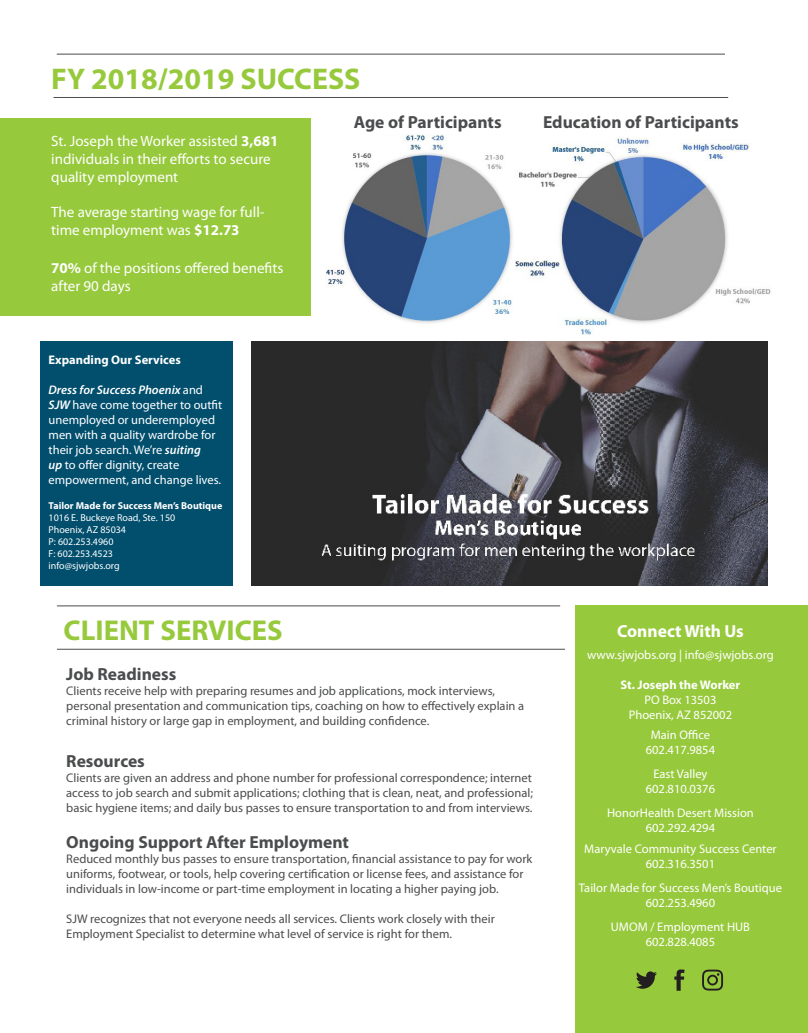
<style>
.page{position:relative;width:808px;height:1033px;background:#fff}
.page>*{position:absolute;margin:0;border:0;box-sizing:border-box;transform-origin:0 0}
.t1{font:700 30px "Myriad Pro";color:#97c93c}
.t2{font:700 28.75px "Myriad Pro";color:#97c93c}
.t3{font:700 17.5px "Myriad Pro";color:#4b4c4d}
.t4{font:700 17.5px "Myriad Pro";color:#fff}
.t5{font:15px/18px "Myriad Pro";color:#fff}
.t6{font:12.5px/15px "Myriad Pro";color:#4b4c4d}
.t7{font:12.5px/15px "Myriad Pro";color:#fff;text-align:center}
.t8{font:700 12.5px "Myriad Pro";color:#fff}
.t9{font:10px/12px "Myriad Pro";color:#fff}
.t10{font:700 10px "Myriad Pro";color:#fff}
.s1{font-weight:700}
.s2{font-weight:600;font-style:italic}
</style>
<div class="page">
<img style="left:252px;top:341px;width:515px;height:244px">
<div style="left:41px;top:341px;width:192px;height:244px;background:#014e6d"></div>
<div style="left:575px;top:605px;width:233px;height:427px;background:#97c93c"></div>
<div style="left:0;top:118px;width:311px;height:198px;background:#97c93c"></div>
<hr style="left:53px;top:97px;width:675px;height:1px;background:#4b4c4d">
<hr style="left:57px;top:649px;width:508px;height:1px;background:#4b4c4d">
<hr style="left:57px;top:54px;width:668px;height:1px;background:#4b4c4d">
<hr style="left:57px;top:605px;width:503px;height:1px;background:#4b4c4d">
<svg style="left:636px;top:971px;width:21px;height:17px"></svg>
<svg style="left:674px;top:969px;width:10px;height:21px"></svg>
<svg style="left:702px;top:969px;width:21px;height:21px"></svg>
<img style="left:326px;top:135px;width:188px;height:188px">
<img style="left:515px;top:138px;width:256px;height:197px">
<p class="t1" style="left:51px;top:59px;width:311px">FY 2018/2019 SUCCESS</p>
<p class="t3" style="left:354px;top:111px;width:149px">Age of Participants</p>
<p class="t5" style="left:51px;top:131px;width:229px">St. Joseph the Worker assisted <span class="s1">3,681 </span>individuals in their efforts to secure quality employment</p>
<p class="t5" style="left:51px;top:203px;width:215px">The average starting wage for full&shy;time employment was <span class="s1">$12.73</span></p>
<p class="t5" style="left:51px;top:259px;width:233px"><span class="s1">70%</span> of the positions offered benefits after 90 days</p>
<p class="t8" style="left:49px;top:351px;width:134px">Expanding Our Services</p>
<p class="t7" style="left:49px;top:382px;width:175px;text-align:left"><span class="s2">Dress for Success Phoenix</span> and<br><span class="s2">SJW</span> have come together to outfit unemployed or underemployed men with a quality wardrobe for their job search. We’re <span class="s2">suiting<br>up</span> to offer dignity, create empowerment, and change lives.</p>
<p class="t10" style="left:49px;top:499px;width:175px">Tailor Made for Success Men’s Boutique</p>
<p class="t9" style="left:49px;top:512px;width:128px">1016 E. Buckeye Road, Ste. 150<br>Phoenix, AZ 85034</p>
<p class="t9" style="left:49px;top:536px;width:66px">P: 602.253.4960</p>
<p class="t9" style="left:49px;top:548px;width:66px">F: 602.253.4523</p>
<p class="t9" style="left:49px;top:560px;width:73px">info@sjwjobs.org</p>
<p class="t3" style="left:543px;top:111px;width:197px">Education of Participants</p>
<p class="t2" style="left:64px;top:611px;width:220px">CLIENT SERVICES</p>
<p class="t4" style="left:617px;top:619px;width:128px">Connect With Us</p>
<p class="t7" style="left:587px;top:647px;width:188px">www.sjwjobs.org | info@sjwjobs.org</p>
<p class="t8" style="left:620px;top:677px;width:121px">St. Joseph the Worker</p>
<p class="t7" style="left:644px;top:692px;width:73px">PO Box 13503</p>
<p class="t7" style="left:628px;top:707px;width:105px">Phoenix, AZ 852002</p>
<p class="t7" style="left:650px;top:727px;width:61px">Main Office</p>
<p class="t7" style="left:645px;top:742px;width:71px">602.417.9854</p>
<p class="t7" style="left:645px;top:766px;width:71px">East Valley<br>602.810.0376</p>
<p class="t7" style="left:607px;top:805px;width:148px">HonorHealth Desert Mission<br>602.292.4294</p>
<p class="t7" style="left:584px;top:841px;width:194px">Maryvale Community Success Center</p>
<p class="t7" style="left:645px;top:856px;width:71px">602.316.3501</p>
<p class="t7" style="left:579px;top:880px;width:205px">Tailor Made for Success Men’s Boutique</p>
<p class="t7" style="left:645px;top:895px;width:71px">602.253.4960</p>
<p class="t7" style="left:611px;top:918px;width:141px">UMOM / Employment HUB</p>
<p class="t7" style="left:645px;top:933px;width:71px">602.828.4085</p>
<p class="t3" style="left:66px;top:662px;width:112px">Job Readiness</p>
<p class="t6" style="left:66px;top:682px;width:459px">Clients receive help with preparing resumes and job applications, mock interviews, personal presentation and communication tips, coaching on how to effectively explain a criminal history or large gap in employment, and building confidence.</p>
<p class="t3" style="left:66px;top:749px;width:80px">Resources</p>
<p class="t6" style="left:66px;top:769px;width:468px;text-align:justify">Clients are given an address and phone number for professional correspondence; internet access to job search and submit applications; clothing that is clean, neat, and professional; basic hygiene items; and daily bus passes to ensure transportation to and from interviews.</p>
<p class="t3" style="left:66px;top:830px;width:284px">Ongoing Support After Employment</p>
<p class="t6" style="left:66px;top:850px;width:467px">Reduced monthly bus passes to ensure transportation, financial assistance to pay for work uniforms, footwear, or tools, help covering certification or license fees, and assistance for individuals in low-income or part-time employment in locating a higher paying job.</p>
<p class="t6" style="left:66px;top:910px;width:430px">SJW recognizes that not everyone needs all services. Clients work closely with their<br>Employment Specialist to determine what level of service is right for them.</p>
</div>
